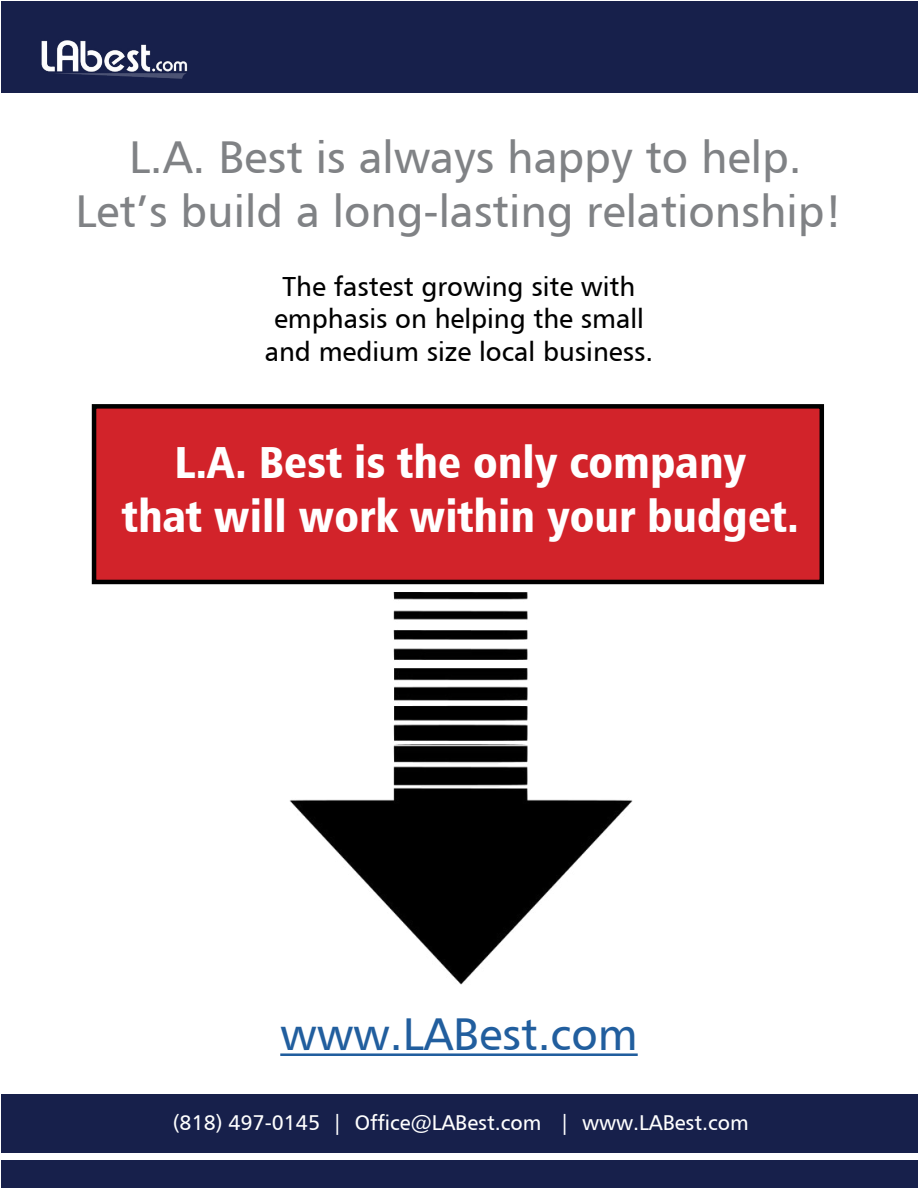
<style>
.page{position:relative;width:918px;height:1188px;background:#fff}
.page>*{position:absolute;margin:0;border:0;box-sizing:border-box;transform-origin:0 0}
.t1{font:45px/54px "Humanist 777 BT Roman B";color:#808285;text-align:center}
.t2{font:45px/54px "Humanist 777 BT Black Condensed B";color:#fff;text-align:center}
.t3{font:45px "Humanist 777 BT Roman B";color:#215e9e}
.t4{font:27px/32.4px "Humanist 777 BT Roman B";color:#000;text-align:center}
.t5{font:21px "Humanist 777 BT Roman B";color:#fff}
</style>
<div class="page">
<div style="left:1px;top:1px;width:917px;height:91px;background:#17204b"></div>
<img style="left:41px;top:40px;width:147px;height:39px">
<div style="left:1px;top:1094px;width:917px;height:94px;background:#17204b"></div>
<div style="left:2px;top:1153px;width:916px;height:7px;background:#fff"></div>
<img style="left:289px;top:584px;width:344px;height:401px">
<hr style="left:280px;top:1053px;width:358px;height:3px;background:#215e9e">
<div style="left:94px;top:406px;width:728px;height:176px;background:#d2232a"></div>
<div style="left:92px;top:404px;width:732px;height:180px;border:4px solid #000"></div>
<h1 class="t1" style="left:75px;top:130px;width:769px">L.A. Best is always happy to help.<br>Let’s build a long-lasting relationship!</h1>
<p class="t4" style="left:265px;top:270px;width:390px">The fastest growing site with emphasis on helping the small and medium size local business.</p>
<h1 class="t2" style="left:122px;top:435px;width:678px">L.A. Best is the only company<br>that will work within your budget.</h1>
<h1 class="t3" style="left:280px;top:1006px;width:359px">www.LABest.com</h1>
<p class="t5" style="left:173px;top:1110px;width:577px">(818) 497-0145 | Office@LABest.com | www.LABest.com</p>
</div>
